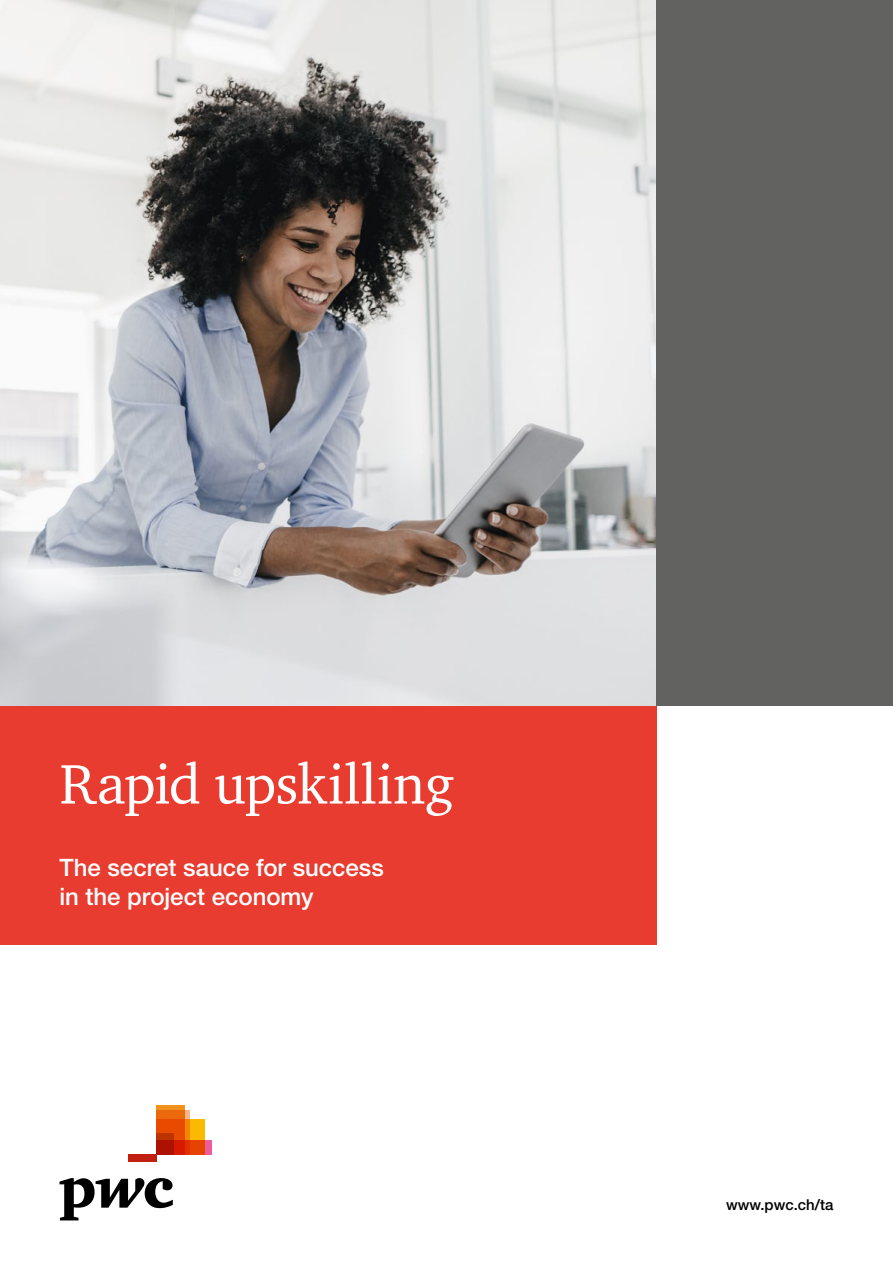
<style>
.page{position:relative;width:893px;height:1263px;background:#fff}
.page>*{position:absolute;margin:0;border:0;box-sizing:border-box;transform-origin:0 0}
.t1{font:57px "ITC Charter Com";letter-spacing:-.01em;color:#fff}
.t2{font:500 24px/28.8px "Helvetica Neue LT Std";color:#fff}
.t3{font:500 15px "Helvetica Neue LT Std";color:#000}
</style>
<div class="page">
<svg style="left:60px;top:1178px;width:113px;height:42px"></svg>
<div style="left:156px;top:1140px;width:56px;height:14px;background:#eb5c98"></div>
<div style="left:156px;top:1110px;width:34px;height:44px;background:#f8b786"></div>
<svg style="left:156px;top:1105px;width:29px;height:14px"></svg>
<svg style="left:156px;top:1119px;width:49px;height:35px"></svg>
<svg style="left:156px;top:1133px;width:18px;height:21px"></svg>
<div style="left:128px;top:1154px;width:28px;height:7px;background:#c12011"></div>
<div style="left:0;top:706px;width:657px;height:239px;background:#e83c30"></div>
<img style="left:0;top:0;width:657px;height:706px">
<div style="left:657px;top:0;width:236px;height:706px;background:#626261"></div>
<h1 class="t1" style="left:60px;top:749px;width:396px">Rapid upskilling</h1>
<p class="t2" style="left:60px;top:853px;width:326px">The secret sauce for success in the project economy</p>
<p class="t3" style="left:726px;top:1195px;width:109px">www.pwc.ch/ta</p>
</div>
